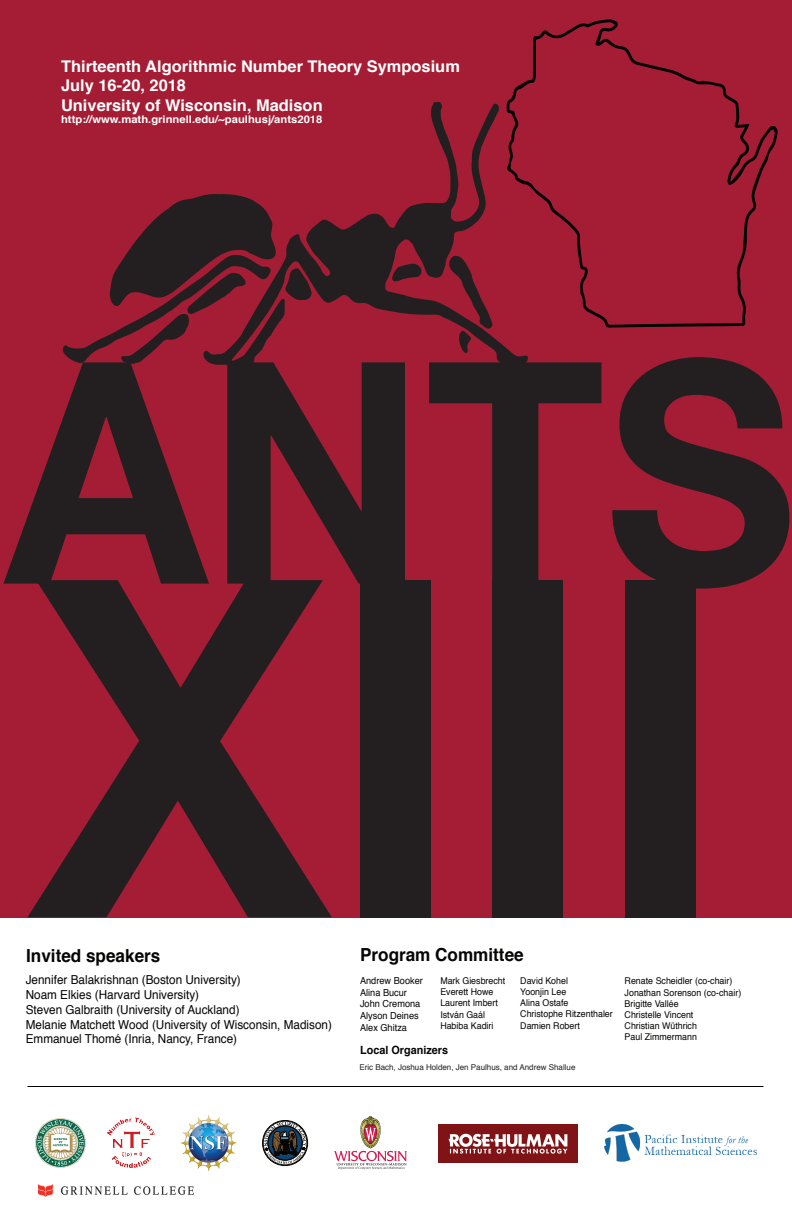
<style>
.page{position:relative;width:792px;height:1224px;background:#fff}
.page>*{position:absolute;margin:0;border:0;box-sizing:border-box;transform-origin:0 0}
.t1{font:700 18px "Helvetica";color:#050504;scale:.95 1}
.t2{font:700 16.1px/19.3px "Helvetica";color:#fff}
.t3{font:12.3px/14.8px "Helvetica";color:#050504;scale:.95 1}
.t4{font:700 11.4px "Helvetica";color:#050504;scale:.95 1}
.t5{font:700 10.5px "Helvetica";color:#fff;scale:1.07 1}
.t6{font:9.7px/11.6px "Helvetica";color:#050504;scale:.95 1}
.t7{font:9.3px/11.2px "Helvetica";color:#050504;scale:.95 1}
.t8{font:8px "Helvetica";color:#231f20}
</style>
<div class="page">
<div style="left:0;top:0;width:792px;height:917px;background:#a51d35"></div>
<svg style="left:507px;top:19px;width:271px;height:309px"></svg>
<svg style="left:3px;top:365px;width:205px;height:219px"></svg>
<svg style="left:227px;top:365px;width:178px;height:219px;fill:#231f20"></svg>
<svg style="left:429px;top:362px;width:172px;height:222px"></svg>
<svg style="left:612px;top:357px;width:177px;height:232px;fill:#231f20"></svg>
<svg style="left:27px;top:580px;width:305px;height:337px"></svg>
<div style="left:360px;top:580px;width:71px;height:337px;background:#231f20"></div>
<div style="left:493px;top:580px;width:70px;height:337px;background:#231f20"></div>
<div style="left:625px;top:580px;width:71px;height:337px;background:#231f20"></div>
<svg style="left:276px;top:102px;width:252px;height:263px"></svg>
<svg style="left:63px;top:194px;width:213px;height:171px"></svg>
<svg style="left:285px;top:268px;width:27px;height:33px"></svg>
<svg style="left:392px;top:263px;width:30px;height:18px"></svg>
<svg style="left:449px;top:256px;width:44px;height:97px"></svg>
<hr style="left:28px;top:1086px;width:736px;height:1px;background:#050504">
<img style="left:38px;top:1185px;width:156px;height:11px">
<img style="left:605px;top:1125px;width:151px;height:36px">
<img style="left:439px;top:1124px;width:138px;height:38px">
<img style="left:107px;top:1117px;width:48px;height:51px">
<img style="left:36px;top:1118px;width:49px;height:50px">
<div style="left:263px;top:1120px;width:45px;height:46px;border:1px solid #050504;border-radius:50%"></div>
<div style="left:263px;top:1121px;width:44px;height:44px;border:1px solid #050504;border-radius:50%"></div>
<svg style="left:264px;top:1122px;width:42px;height:42px;background:#5a6063"></svg>
<img style="left:181px;top:1115px;width:55px;height:56px">
<img style="left:334px;top:1116px;width:73px;height:54px">
<h2 class="t2" style="left:61px;top:57px;width:400px">Thirteenth Algorithmic Number Theory Symposium<br>July 16-20, 2018<br>University of Wisconsin, Madison</h2>
<p class="t5" style="left:61px;top:111px;width:246px">http://www.math.grinnell.edu/~paulhusj/ants2018</p>
<h1 class="t1" style="left:26px;top:941px;width:143px">Invited speakers</h1>
<h1 class="t1" style="left:360px;top:940px;width:174px">Program Committee</h1>
<h3 class="t3" style="left:26px;top:973px;width:324px">Jennifer Balakrishnan (Boston University)<br>Noam Elkies (Harvard University)<br>Steven Galbraith (University of Auckland)<br>Melanie Matchett Wood (University of Wisconsin, Madison)<br>Emmanuel Thomé (Inria, Nancy, France)</h3>
<p class="t6" style="left:360px;top:975px;width:68px">Andrew Booker<br>Alina Bucur<br>John Cremona<br>Alyson Deines<br>Alex Ghitza</p>
<p class="t7" style="left:520px;top:975px;width:99px">David Kohel<br>Yoonjin Lee<br>Alina Ostafe<br>Christophe Ritzenthaler<br>Damien Robert</p>
<p class="t7" style="left:440px;top:975px;width:70px">Mark Giesbrecht<br>Everett Howe<br>Laurent Imbert<br>István Gaál<br>Habiba Kadiri</p>
<p class="t7" style="left:625px;top:976px;width:124px">Renate Scheidler (co-chair)<br>Jonathan Sorenson (co-chair)<br>Brigitte Vallée<br>Christelle Vincent<br>Christian Wüthrich<br>Paul Zimmermann</p>
<p class="t8" style="left:359px;top:1061px;width:218px">Eric Bach, Joshua Holden, Jen Paulhus, and Andrew Shallue</p>
<p class="t4" style="left:360px;top:1041px;width:94px">Local Organizers</p>
</div>
